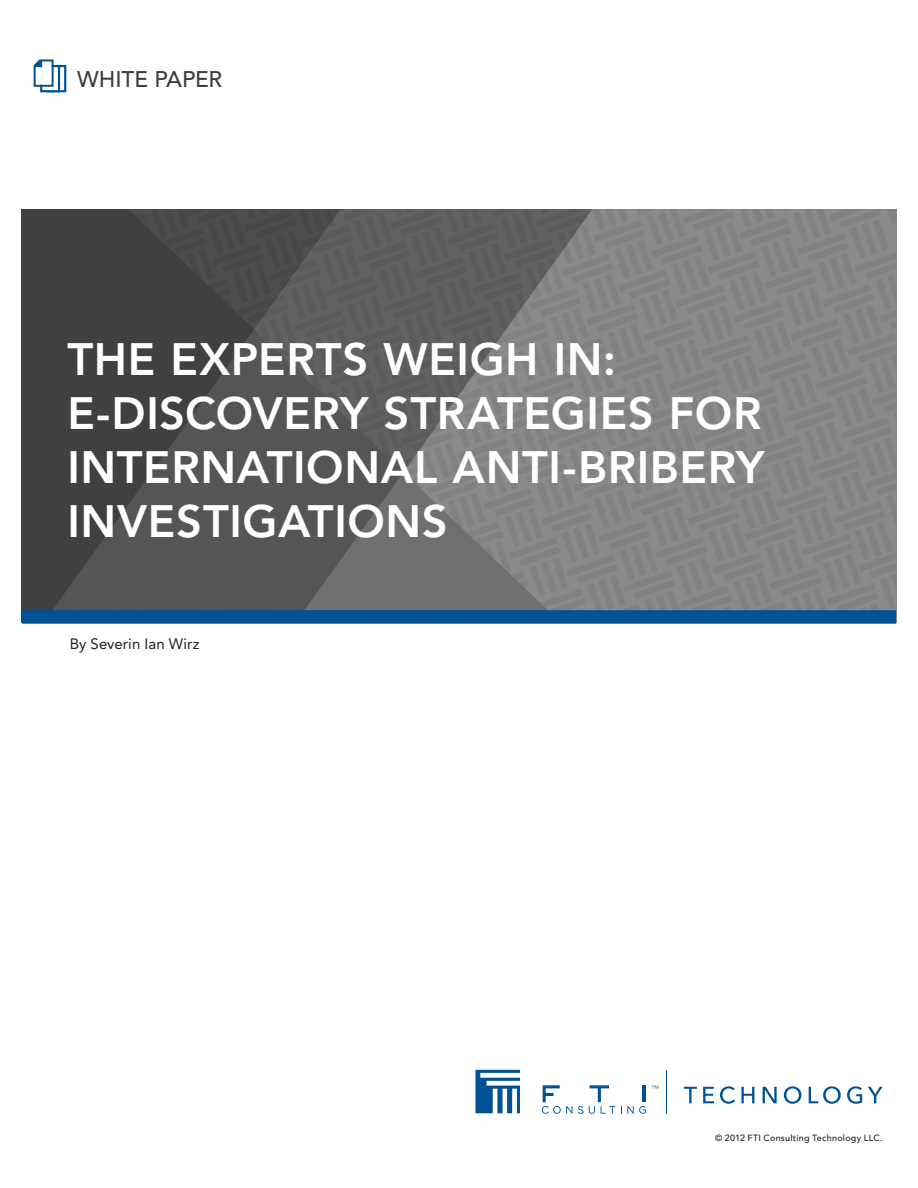
<style>
.page{position:relative;width:918px;height:1188px;background:#fff}
.page>*{position:absolute;margin:0;border:0;box-sizing:border-box;transform-origin:0 0}
.Headline{font:800 45px/54px "Avenir LT Std";letter-spacing:.015em;color:#fff}
.t1{font:500 22.5px "Avenir LT Std";letter-spacing:-.005em;color:#3e3e3f}
.t2{font:15px "Avenir LT Std";letter-spacing:.005em;color:#231f20}
.t3{font:500 9px "Avenir LT Std";letter-spacing:.03em;color:#231f20}
</style>
<div class="page">
<img style="left:22px;top:209px;width:874px;height:401px">
<div style="left:22px;top:610px;width:874px;height:14px;background:#005294"></div>
<svg style="left:34px;top:59px;width:32px;height:33px"></svg>
<hr style="left:666px;top:1070px;width:1px;height:44px;background:#005294">
<svg style="left:684px;top:1087px;width:13px;height:16px"></svg>
<svg style="left:703px;top:1087px;width:11px;height:16px"></svg>
<svg style="left:720px;top:1086px;width:15px;height:18px"></svg>
<svg style="left:741px;top:1087px;width:13px;height:16px"></svg>
<svg style="left:763px;top:1087px;width:14px;height:16px"></svg>
<svg style="left:784px;top:1086px;width:17px;height:18px"></svg>
<svg style="left:809px;top:1086px;width:32px;height:18px"></svg>
<svg style="left:847px;top:1086px;width:15px;height:18px"></svg>
<svg style="left:868px;top:1087px;width:15px;height:16px"></svg>
<hr style="left:643px;top:1085px;width:3px;height:17px;background:#005294">
<svg style="left:475px;top:1070px;width:45px;height:43px"></svg>
<svg style="left:542px;top:1085px;width:30px;height:29px"></svg>
<svg style="left:578px;top:1106px;width:5px;height:8px"></svg>
<svg style="left:589px;top:1085px;width:26px;height:29px"></svg>
<svg style="left:621px;top:1106px;width:25px;height:8px"></svg>
<svg style="left:652px;top:1085px;width:6px;height:4px"></svg>
<p class="t1" style="left:77px;top:66px;width:147px">WHITE PAPER</p>
<p class="Headline" style="left:68px;top:333px;width:699px">THE EXPERTS WEIGH IN:<br>E-DISCOVERY STRATEGIES FOR<br>INTERNATIONAL ANTI-BRIBERY<br>INVESTIGATIONS</p>
<p class="t2" style="left:70px;top:635px;width:131px">By Severin Ian Wirz</p>
<p class="t3" style="left:715px;top:1132px;width:169px">© 2012 FTI Consulting Technology LLC.</p>
</div>
